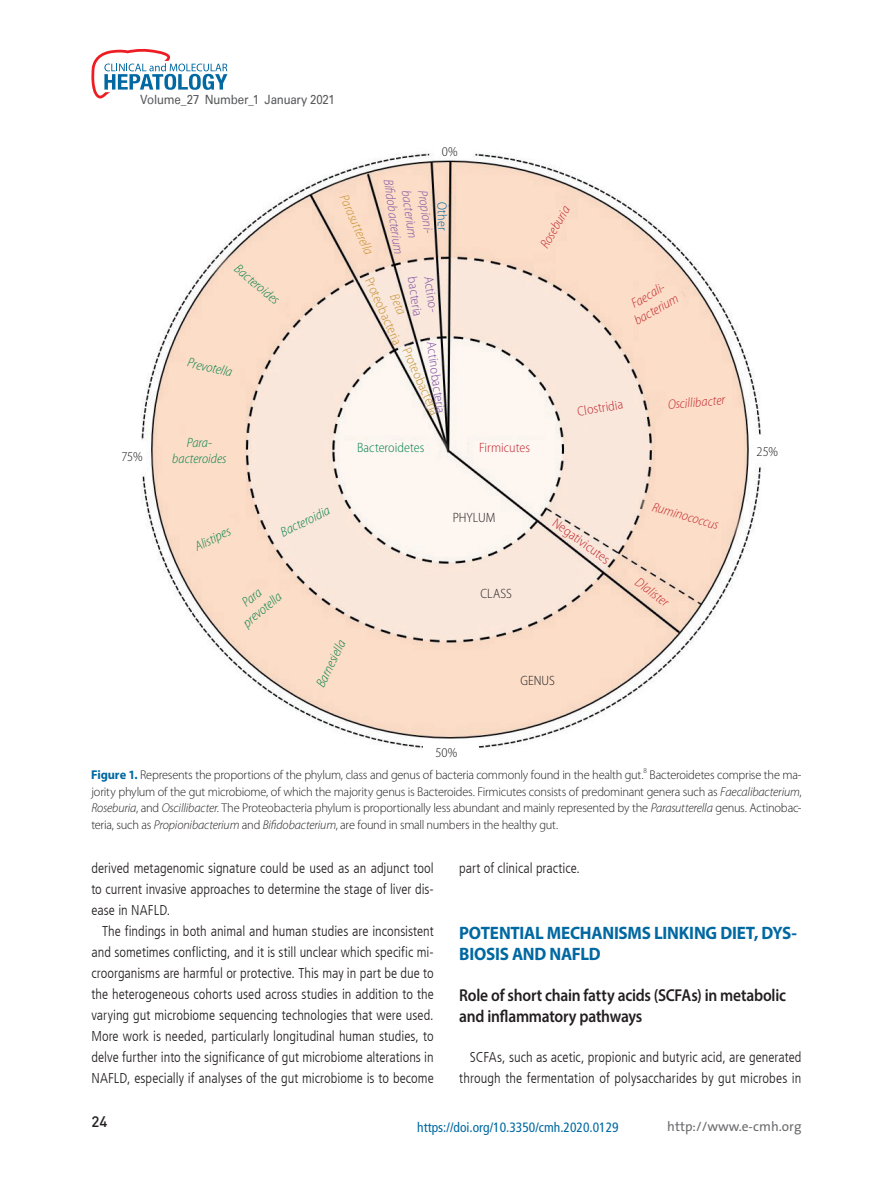
<style>
.page{position:relative;width:893px;height:1191px;background:#fff}
.page>*{position:absolute;margin:0;border:0;box-sizing:border-box;transform-origin:0 0}
.t1{font:700 18px/21px "Myriad Pro";letter-spacing:-.015em;color:#0168a1;scale:.95 1}
.t2{font:600 17.25px/21px "Myriad Pro";letter-spacing:-.015em;color:#231f20;scale:.9 1}
.t3{font:15px "Dinmed";color:#231f20}
.t4{font:300 condensed 14.25px/21px "Frutiger LT";letter-spacing:.005em;color:#231f20;text-align:justify}
.t5{font:italic 300 semi-condensed 13.5px/16.2px "Myriad Pro";color:#018049;text-align:center}
.t6{font:italic 300 semi-condensed 13.5px/16.2px "Myriad Pro";color:#c0262d;text-align:center}
.t7{font:condensed 13.5px "Frutiger LT";color:#0168a1}
.t8{font:300 semi-condensed 13.5px "Myriad Pro";color:#c0262d}
.t9{font:italic 300 semi-condensed 13.5px "Myriad Pro";color:#7c51a1}
.t10{font:300 semi-condensed 13.5px "Myriad Pro";color:#7c51a1}
.t11{font:300 semi-condensed 13.5px "Myriad Pro";color:#c5902f}
.t12{font:300 semi-condensed 13.5px "Myriad Pro";letter-spacing:-.005em;color:#231f20}
.t13{font:13.5px "The Sans";color:#6c6d70}
.t14{font:italic 300 semi-condensed 13.5px "Myriad Pro";color:#c5902f}
.t15{font:300 semi-condensed 13.5px "Myriad Pro";letter-spacing:.005em;color:#018049}
.t16{font:300 semi-condensed 13.5px "Myriad Pro";color:#0168a1}
.t17{font:300 12.75px/16.5px "Myriad Pro";letter-spacing:-.02em;color:#231f20;text-align:justify}
.t18{font:12.75px "Univers";letter-spacing:-.02em;color:#57585a;scale:.9 1}
.t19{font:300 7.5px "Myriad Pro";color:#231f20}
.s1{font-weight:700;color:#0168a1}
.s2{font-style:italic}
</style>
<div class="page">
<svg style="left:91px;top:48px;width:136px;height:50px"></svg>
<img style="left:141px;top:153px;width:621px;height:596px">
<p class="t18" style="left:140px;top:92px;width:218px">Volume_27 Number_1 January 2021</p>
<p class="t14" style="left:351px;top:192px;width:66px;rotate:66deg">Parasutterella</p>
<p class="t12" style="left:442px;top:143px;width:17px">0%</p>
<p class="t9" style="left:396px;top:178px;width:77px;rotate:82deg">Bifi dobacterium</p>
<p class="t9" style="left:414px;top:189px;width:50px;rotate:82deg">bacterium</p>
<p class="t9" style="left:431px;top:189px;width:48px;rotate:82deg">Propioni-</p>
<p class="t16" style="left:450px;top:202px;width:30px;rotate:89deg">Other</p>
<p class="t6" style="left:536px;top:243px;width:48px;rotate:-60deg">Roseburia</p>
<p class="t5" style="left:242px;top:260px;width:56px;rotate:40deg">Bacteroides</p>
<p class="t5" style="left:190px;top:354px;width:47px;rotate:13deg">Prevotella</p>
<p class="t10" style="left:420px;top:276px;width:41px;rotate:82deg">bacteria</p>
<p class="t10" style="left:437px;top:275px;width:41px;rotate:82deg">Actino-</p>
<p class="t10" style="left:439px;top:340px;width:74px;rotate:82deg">Actinobacteria</p>
<p class="t11" style="left:379px;top:273px;width:153px;rotate:66deg">Proteobacteria Proteobacteria</p>
<p class="t14" style="left:401px;top:291px;width:23px;rotate:66deg">Beta</p>
<p class="t6" style="left:623px;top:300px;width:50px;rotate:-30deg">Faecali&shy;bacterium</p>
<p class="t8" style="left:576px;top:403px;width:47px;rotate:-9deg">Clostridia</p>
<p class="t6" style="left:667px;top:396px;width:59px;rotate:-5deg">Oscillibacter</p>
<p class="t5" style="left:172px;top:434px;width:56px">Para&shy;bacteroides</p>
<p class="t15" style="left:357px;top:440px;width:69px">Bacteroidetes</p>
<p class="t8" style="left:479px;top:440px;width:53px">Firmicutes</p>
<p class="t12" style="left:121px;top:448px;width:23px">75%</p>
<p class="t12" style="left:756px;top:444px;width:23px">25%</p>
<p class="t5" style="left:192px;top:539px;width:40px;rotate:-26deg">Alistipes</p>
<p class="t5" style="left:278px;top:525px;width:55px;rotate:-26deg">Bacteroidia</p>
<p class="t5" style="left:229px;top:605px;width:48px;rotate:-40deg">Para prevotella</p>
<p class="t5" style="left:312px;top:682px;width:52px;rotate:-64deg">Barnesiella</p>
<p class="t12" style="left:453px;top:509px;width:44px">PHYLUM</p>
<p class="t12" style="left:480px;top:586px;width:33px">CLASS</p>
<p class="t8" style="left:559px;top:514px;width:69px;rotate:36deg">Negativicutes</p>
<p class="t6" style="left:655px;top:498px;width:70px;rotate:16deg">Ruminococcus</p>
<p class="t6" style="left:642px;top:574px;width:40px;rotate:36deg">Dlalister</p>
<p class="t12" style="left:436px;top:744px;width:23px">50%</p>
<p class="t12" style="left:520px;top:672px;width:36px">GENUS</p>
<p class="t17" style="left:91px;top:767px;width:554px"><span class="s1">Figure 1.</span> Represents the proportions of the phylum, class and genus of bacteria commonly found in the health gut.</p>
<p class="t19" style="left:643px;top:766px;width:5px">8</p>
<p class="t17" style="left:91px;top:767px;width:712px;text-indent:558px">Bacteroidetes comprise the ma&shy;jority phylum of the gut microbiome, of which the majority genus is Bacteroides. Firmicutes consists of predominant genera such as <span class="s2">Faecalibacterium</span>, <span class="s2">Roseburia</span>, and <span class="s2">Oscillibacter</span>. The Proteobacteria phylum is proportionally less abundant and mainly represented by the <span class="s2">Parasutterella</span> genus. Actinobac&shy;teria, such as <span class="s2">Propionibacterium</span> and <span class="s2">Bifidobacterium</span>, are found in small numbers in the healthy gut.</p>
<p class="t4" style="left:91px;top:857px;width:344px">derived metagenomic signature could be used as an adjunct tool to current invasive approaches to determine the stage of liver dis&shy;ease in NAFLD.</p>
<p class="t4" style="left:91px;top:920px;width:344px;text-indent:11px">The findings in both animal and human studies are inconsistent and sometimes conflicting, and it is still unclear which specific mi&shy;croorganisms are harmful or protective. This may in part be due to the heterogeneous cohorts used across studies in addition to the varying gut microbiome sequencing technologies that were used.<br>More work is needed, particularly longitudinal human studies, to delve further into the significance of gut microbiome alterations in NAFLD, especially if analyses of the gut microbiome is to become</p>
<p class="t4" style="left:459px;top:857px;width:122px">part of clinical practice.</p>
<p class="t1" style="left:459px;top:921px;width:357px">POTENTIAL MECHANISMS LINKING DIET, DYS-<br>BIOSIS AND NAFLD</p>
<p class="t2" style="left:459px;top:984px;width:365px">Role of short chain fatty acids (SCFAs) in metabolic and inflammatory pathways</p>
<p class="t4" style="left:459px;top:1046px;width:344px;text-align:right">SCFAs, such as acetic, propionic and butyric acid, are generated through the fermentation of polysaccharides by gut microbes in</p>
<p class="t3" style="left:91px;top:1112px;width:17px">24</p>
<p class="t7" style="left:417px;top:1119px;width:203px">https://doi.org/10.3350/cmh.2020.0129</p>
<p class="t13" style="left:667px;top:1115px;width:136px">http://www.e-cmh.org</p>
</div>
